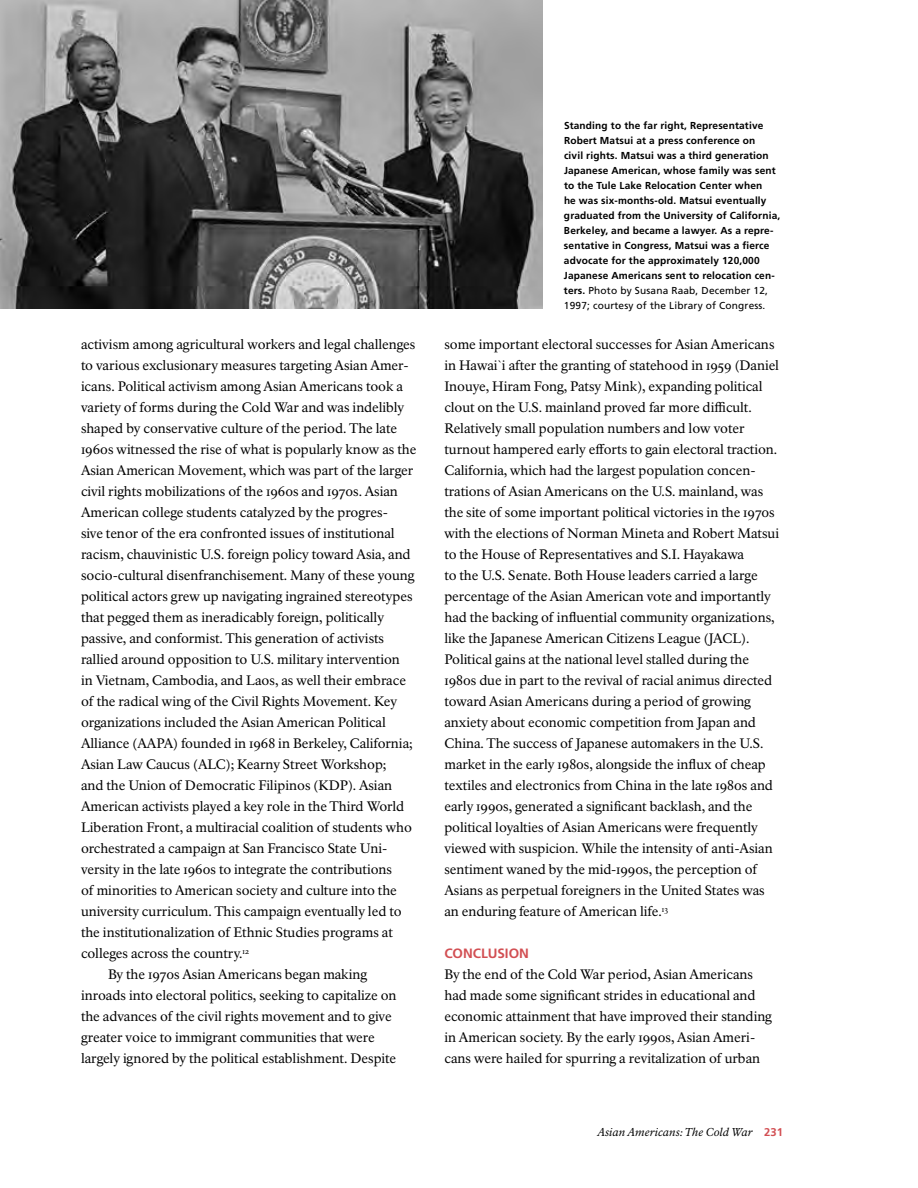
<style>
.page{position:relative;width:918px;height:1188px;background:#fff}
.page>*{position:absolute;margin:0;border:0;box-sizing:border-box;transform-origin:0 0}
.body_text_-_no_inden{font:13.5px/21px "NPS Rawlinson";color:#000}
.body_text{font:13.5px/21px "NPS Rawlinson";letter-spacing:-.005em;color:#000}
.subheading{font:700 13.5px "Frutiger LT Std";color:#d24f53}
.t1{font:italic 11.25px "NPS Rawlinson";letter-spacing:.005em;color:#000}
.photo_caption{font:700 10.2px/15px "Frutiger LT Std";letter-spacing:.015em;color:#000}
.s1{font-weight:400}
.s2{font-family:"Frutiger LT Std";font-weight:700;font-style:normal;color:#d24f53}
</style>
<div class="page">
<img style="left:0;top:0;width:543px;height:309px">
<p class="body_text_-_no_inden" style="left:81px;top:334px;width:337px">activism among agricultural workers and legal challenges to various exclusionary measures targeting Asian Amer&shy;icans. Political activism among Asian Americans took a variety of forms during the Cold War and was indelibly shaped by conservative culture of the period. The late 1960s witnessed the rise of what is popularly know as the Asian American Movement, which was part of the larger civil rights mobilizations of the 1960s and 1970s. Asian American college students catalyzed by the progres-<br>sive tenor of the era confronted issues of institutional racism, chauvinistic U.S. foreign policy toward Asia, and socio-cultural disenfranchisement. Many of these young political actors grew up navigating ingrained stereotypes that pegged them as ineradicably foreign, politically passive, and conformist. This generation of activists rallied around opposition to U.S. military intervention<br>in Vietnam, Cambodia, and Laos, as well their embrace of the radical wing of the Civil Rights Movement. Key organizations included the Asian American Political Alliance (AAPA) founded in 1968 in Berkeley, California; Asian Law Caucus (ALC); Kearny Street Workshop;<br>and the Union of Democratic Filipinos (KDP). Asian American activists played a key role in the Third World Liberation Front, a multiracial coalition of students who orchestrated a campaign at San Francisco State Uni&shy;versity in the late 1960s to integrate the contributions<br>of minorities to American society and culture into the university curriculum. This campaign eventually led to the institutionalization of Ethnic Studies programs at colleges across the country.<sup>12</sup></p>
<p class="body_text" style="left:81px;top:964px;width:317px;text-indent:27px">By the 1970s Asian Americans began making inroads into electoral politics, seeking to capitalize on the advances of the civil rights movement and to give greater voice to immigrant communities that were largely ignored by the political establishment. Despite</p>
<p class="photo_caption" style="left:564px;top:118px;width:218px">Standing to the far right, Representative Robert Matsui at a press conference on<br>civil rights. Matsui was a third generation Japanese American, whose family was sent to the Tule Lake Relocation Center when<br>he was six-months-old. Matsui eventually graduated from the University of California, Berkeley, and became a lawyer. As a repre&shy;sentative in Congress, Matsui was a fierce advocate for the approximately 120,000<br>Japanese Americans sent to relocation cen&shy;ters. <span class="s1">Photo by Susana Raab, December 12, 1997; courtesy of the Library of Congress.</span></p>
<p class="body_text" style="left:444px;top:334px;width:336px">some important electoral successes for Asian Americans in Hawai`i after the granting of statehood in 1959 (Daniel Inouye, Hiram Fong, Patsy Mink), expanding political clout on the U.S. mainland proved far more difficult.<br>Relatively small population numbers and low voter turnout hampered early efforts to gain electoral traction.<br>California, which had the largest population concen&shy;trations of Asian Americans on the U.S. mainland, was the site of some important political victories in the 1970s with the elections of Norman Mineta and Robert Matsui to the House of Representatives and S.I. Hayakawa<br>to the U.S. Senate. Both House leaders carried a large percentage of the Asian American vote and importantly had the backing of influential community organizations, like the Japanese American Citizens League (JACL).<br>Political gains at the national level stalled during the 1980s due in part to the revival of racial animus directed toward Asian Americans during a period of growing anxiety about economic competition from Japan and China. The success of Japanese automakers in the U.S. market in the early 1980s, alongside the influx of cheap textiles and electronics from China in the late 1980s and early 1990s, generated a significant backlash, and the political loyalties of Asian Americans were frequently viewed with suspicion. While the intensity of anti-Asian sentiment waned by the mid-1990s, the perception of Asians as perpetual foreigners in the United States was an enduring feature of American life.<sup>13</sup></p>
<p class="subheading" style="left:444px;top:946px;width:86px">CONCLUSION</p>
<p class="body_text_-_no_inden" style="left:444px;top:964px;width:329px">By the end of the Cold War period, Asian Americans had made some significant strides in educational and economic attainment that have improved their standing in American society. By the early 1990s, Asian Ameri&shy;cans were hailed for spurring a revitalization of urban</p>
<p class="t1" style="left:598px;top:1125px;width:187px">Asian Americans: The Cold War <span class="s2">231</span></p>
</div>
